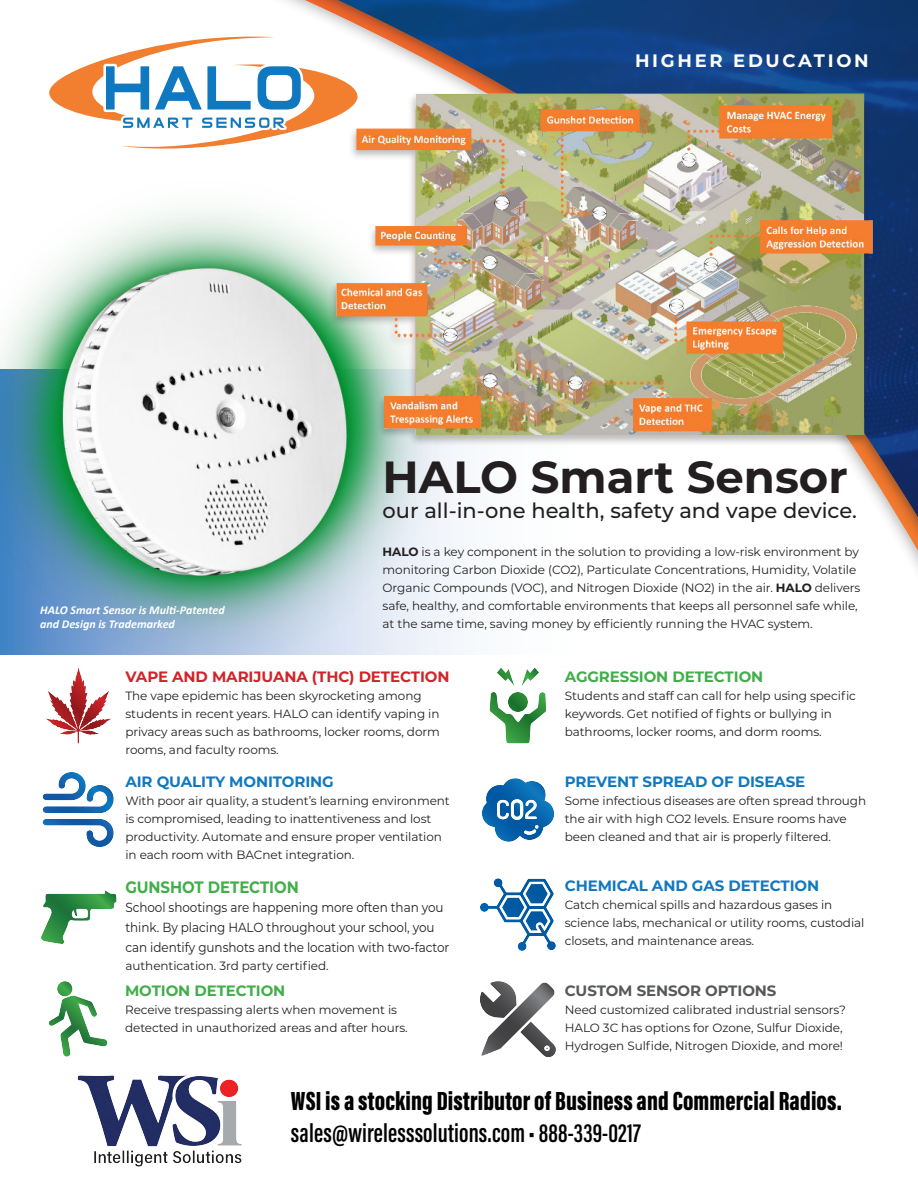
<style>
.page{position:relative;width:918px;height:1188px;background:#fff}
.page>*{position:absolute;margin:0;border:0;box-sizing:border-box;transform-origin:0 0}
.t1{font:700 45px "Montserrat";color:#231f20}
.t2{font:900 27px "Acumin Pro Extra Cond";letter-spacing:.005em;color:#000}
.t3{font:600 27px "Acumin Pro Extra Cond";letter-spacing:.005em;color:#000}
.t4{font:500 21px "Montserrat";color:#231f20}
.t5{font:700 18px "Montserrat";letter-spacing:.15em;color:#fff}
.t6{font:700 16.5px "Montserrat";letter-spacing:-.005em;color:#40ae49;scale:.91 1}
.t7{font:700 15px "Montserrat";letter-spacing:-.005em;color:#1078bf}
.t8{font:700 15px "Montserrat";letter-spacing:-.005em;color:#40ae49}
.t9{font:700 15px "Montserrat";letter-spacing:-.005em;color:#d1232a}
.t10{font:700 15px "Montserrat";letter-spacing:-.005em;color:#57585a}
.t11{font:13.2px/19.8px "Montserrat";letter-spacing:-.005em;color:#231f20;scale:.91 1}
.t12{font:12px/18px "Montserrat";letter-spacing:-.005em;color:#231f20}
.t13{font:italic 700 12px/14.4px "Calibri";color:#fff}
.s1{font-weight:700}
</style>
<div class="page">
<img style="left:338px;top:0;width:580px;height:517px">
<svg style="left:489px;top:667px;width:57px;height:76px"></svg>
<svg style="left:46px;top:683px;width:66px;height:60px"></svg>
<svg style="left:42px;top:772px;width:72px;height:75px"></svg>
<svg style="left:482px;top:778px;width:73px;height:64px"></svg>
<svg style="left:480px;top:878px;width:76px;height:73px"></svg>
<svg style="left:41px;top:891px;width:76px;height:53px"></svg>
<svg style="left:480px;top:981px;width:76px;height:76px"></svg>
<svg style="left:48px;top:981px;width:60px;height:76px"></svg>
<div style="left:0;top:163px;width:467px;height:520px;background:#fff"></div>
<img style="left:0;top:210px;width:458px;height:444px">
<svg style="left:49px;top:36px;width:309px;height:113px"></svg>
<div style="left:328px;top:93px;width:549px;height:354px;background:#231f20;opacity:.29"></div>
<img style="left:306px;top:93px;width:572px;height:341px">
<img style="left:77px;top:1075px;width:165px;height:92px">
<p class="t13" style="left:40px;top:602px;width:186px">HALO Smart Sensor is Multi-Patented and Design is Trademarked</p>
<h3 class="t5" style="left:635px;top:53px;width:235px">HIGHER EDUCATION</h3>
<h1 class="t1" style="left:383px;top:457px;width:467px">HALO Smart Sensor</h1>
<h3 class="t4" style="left:383px;top:502px;width:476px">our all-in-one health, safety and vape device.</h3>
<p class="t12" style="left:383px;top:543px;width:479px"><span class="s1">HALO</span> is a key component in the solution to providing a low-risk environment by monitoring Carbon Dioxide (CO2), Particulate Concentrations, Humidity, Volatile Organic Compounds (VOC), and Nitrogen Dioxide (NO2) in the air. <span class="s1">HALO</span> delivers safe, healthy, and comfortable environments that keeps all personnel safe while, at the same time, saving money by efficiently running the HVAC system.</p>
<p class="t9" style="left:125px;top:670px;width:326px">VAPE AND MARIJUANA (THC) DETECTION</p>
<p class="t12" style="left:125px;top:687px;width:316px">The vape epidemic has been skyrocketing among students in recent years. HALO can identify vaping in privacy areas such as bathrooms, locker rooms, dorm rooms, and faculty rooms.</p>
<p class="t7" style="left:125px;top:775px;width:210px">AIR QUALITY MONITORING</p>
<p class="t12" style="left:125px;top:792px;width:326px">With poor air quality, a student’s learning environment is compromised, leading to inattentiveness and lost productivity. Automate and ensure proper ventilation in each room with BACnet integration.</p>
<h3 class="t6" style="left:125px;top:880px;width:192px">GUNSHOT DETECTION</h3>
<p class="t11" style="left:125px;top:898px;width:357px">School shootings are happening more often than you think. By placing HALO throughout your school, you can identify gunshots and the location with two-factor</p>
<p class="t12" style="left:125px;top:957px;width:205px">authentication. 3rd party certified.</p>
<p class="t8" style="left:125px;top:984px;width:162px">MOTION DETECTION</p>
<p class="t12" style="left:125px;top:1001px;width:284px">Receive trespassing alerts when movement is detected in unauthorized areas and after hours.</p>
<p class="t8" style="left:565px;top:670px;width:200px">AGGRESSION DETECTION</p>
<p class="t12" style="left:565px;top:687px;width:293px">Students and staff can call for help using specific keywords. Get notified of fights or bullying in bathrooms, locker rooms, and dorm rooms.</p>
<p class="t7" style="left:565px;top:775px;width:242px">PREVENT SPREAD OF DISEASE</p>
<p class="t12" style="left:565px;top:792px;width:303px">Some infectious diseases are often spread through the air with high CO2 levels. Ensure rooms have been cleaned and that air is properly filtered.</p>
<p class="t7" style="left:565px;top:879px;width:256px">CHEMICAL AND GAS DETECTION</p>
<p class="t12" style="left:565px;top:896px;width:301px">Catch chemical spills and hazardous gases in science labs, mechanical or utility rooms, custodial closets, and maintenance areas.</p>
<p class="t10" style="left:565px;top:984px;width:213px">CUSTOM SENSOR OPTIONS</p>
<p class="t12" style="left:565px;top:1001px;width:283px">Need customized calibrated industrial sensors?<br>HALO 3C has options for Ozone, Sulfur Dioxide,<br>Hydrogen Sulfide, Nitrogen Dioxide, and more!</p>
<h2 class="t2" style="left:291px;top:1084px;width:553px">WSI is a stocking Distributor of Business and Commercial Radios.</h2>
<h2 class="t3" style="left:291px;top:1117px;width:352px">sales@wirelesssolutions.com • 888-339-0217</h2>
</div>
